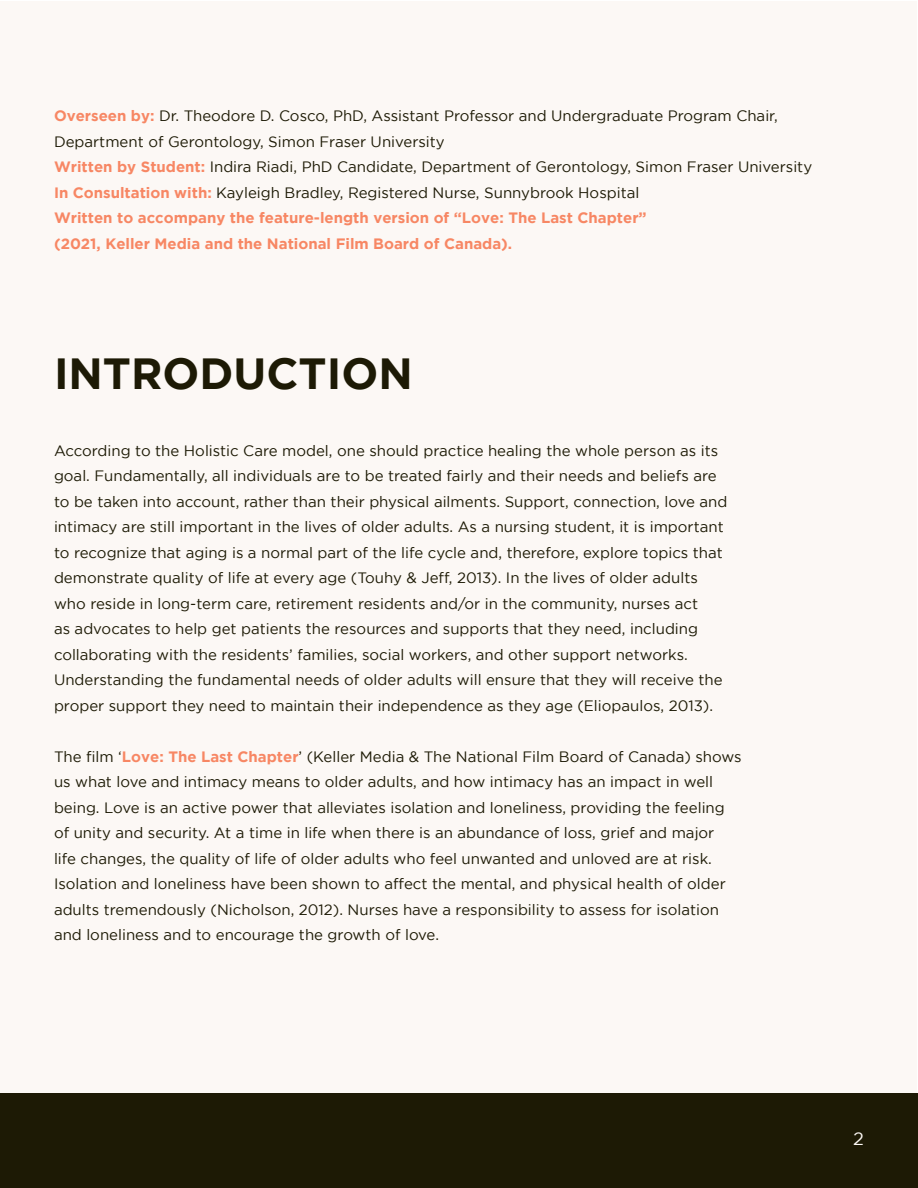
<style>
.page{position:relative;width:918px;height:1188px;background:#fff}
.page>*{position:absolute;margin:0;border:0;box-sizing:border-box;transform-origin:0 0}
.t1{font:700 43.5px "Gotham";color:#1d1a05}
.t2{font:18px "Gotham";color:#fcf8f5}
.t3{font:15px/25.5px "Gotham";color:#1d1a05}
.s1{font-weight:700;color:#f78764}
</style>
<div class="page">
<div style="left:1px;top:1px;width:916px;height:1187px;background:#fcf8f5"></div>
<div style="left:1px;top:1094px;width:917px;height:94px;background:#1d1a05"></div>
<p class="t3" style="left:54px;top:103px;width:760px"><span class="s1">Overseen by:</span> Dr. Theodore D. Cosco, PhD, Assistant Professor and Undergraduate Program Chair, Department of Gerontology, Simon Fraser University<br><span class="s1">Written by Student:</span> Indira Riadi, PhD Candidate, Department of Gerontology, Simon Fraser University <span class="s1">In Consultation with:</span> Kayleigh Bradley, Registered Nurse, Sunnybrook Hospital<br><span class="s1">Written to accompany the feature-length version of “Love: The Last Chapter”<br>(2021, Keller Media and the National Film Board of Canada).</span></p>
<h1 class="t1" style="left:54px;top:348px;width:360px">INTRODUCTION</h1>
<p class="t3" style="left:54px;top:438px;width:675px">According to the Holistic Care model, one should practice healing the whole person as its goal. Fundamentally, all individuals are to be treated fairly and their needs and beliefs are to be taken into account, rather than their physical ailments. Support, connection, love and intimacy are still important in the lives of older adults. As a nursing student, it is important to recognize that aging is a normal part of the life cycle and, therefore, explore topics that demonstrate quality of life at every age (Touhy &amp; Jeff, 2013). In the lives of older adults who reside in long-term care, retirement residents and/or in the community, nurses act<br>as advocates to help get patients the resources and supports that they need, including collaborating with the residents’ families, social workers, and other support networks.<br>Understanding the fundamental needs of older adults will ensure that they will receive the proper support they need to maintain their independence as they age (Eliopaulos, 2013).</p>
<p class="t3" style="left:54px;top:744px;width:689px">The film ‘<span class="s1">Love: The Last Chapter</span>’ (Keller Media &amp; The National Film Board of Canada) shows us what love and intimacy means to older adults, and how intimacy has an impact in well being. Love is an active power that alleviates isolation and loneliness, providing the feeling of unity and security. At a time in life when there is an abundance of loss, grief and major<br>life changes, the quality of life of older adults who feel unwanted and unloved are at risk.<br>Isolation and loneliness have been shown to affect the mental, and physical health of older adults tremendously (Nicholson, 2012). Nurses have a responsibility to assess for isolation and loneliness and to encourage the growth of love.</p>
<p class="t2" style="left:853px;top:1128px;width:12px">2</p>
</div>
